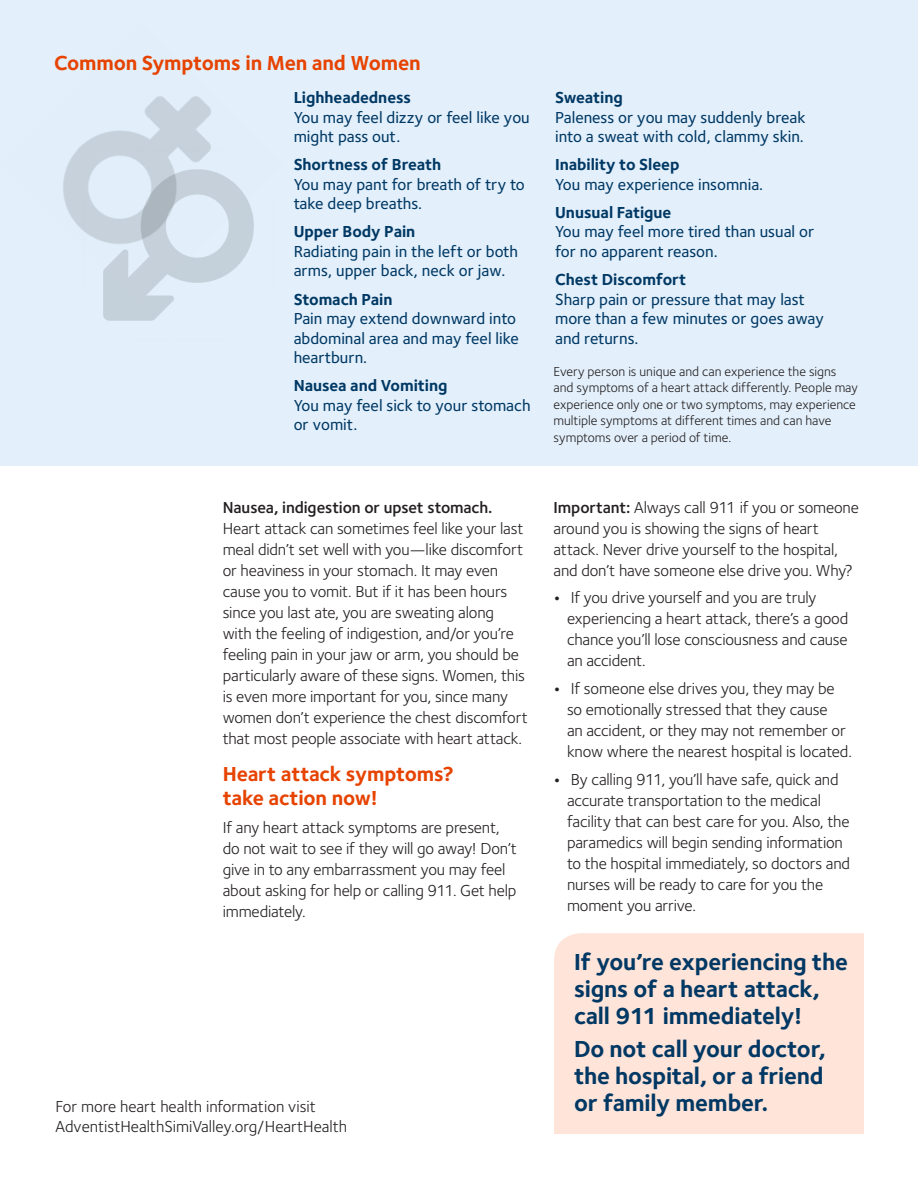
<style>
.page{position:relative;width:918px;height:1188px;background:#fff}
.page>*{position:absolute;margin:0;border:0;box-sizing:border-box;transform-origin:0 0}
.t1{font:700 24px/27px "Foundry Sterling OT2";letter-spacing:-.01em;color:#003864}
.Body_Copy{font:700 21px/24px "Foundry Sterling OT2";letter-spacing:-.01em;color:#e74300}
.t2{font:16.5px/21px "Foundry Sterling OT2";letter-spacing:-.01em;color:#231f20}
.t3{font:500 16.5px/19.5px "Foundry Sterling OT2";color:#003864}
.Body_Copy-2{font:700 16.5px "Foundry Sterling OT2";letter-spacing:-.005em;color:#003864}
.Body_Copy-3{font:13.5px/16.5px "Foundry Sterling OT2";color:#231f20}
.s1{font-weight:600}
.s2{font-weight:700}
</style>
<div class="page">
<div style="left:0;top:0;width:918px;height:465px;background:#e3f0fb"></div>
<img style="left:63px;top:96px;width:148px;height:129px">
<img style="left:78px;top:144px;width:176px;height:177px">
<div style="left:554px;top:933px;width:310px;height:201px;background:#ffe4d9"></div>
<p class="Body_Copy" style="left:54px;top:49px;width:368px">Common Symptoms in Men and Women</p>
<p class="Body_Copy-2" style="left:294px;top:84px;width:119px">Lighheadedness</p>
<p class="t3" style="left:294px;top:106px;width:238px">You may feel dizzy or feel like you might pass out.</p>
<p class="Body_Copy-2" style="left:294px;top:152px;width:149px">Shortness of Breath</p>
<p class="t3" style="left:294px;top:173px;width:233px">You may pant for breath of try to take deep breaths.</p>
<p class="Body_Copy-2" style="left:294px;top:219px;width:123px">Upper Body Pain</p>
<p class="t3" style="left:294px;top:241px;width:226px">Radiating pain in the left or both arms, upper back, neck or jaw.</p>
<p class="Body_Copy-2" style="left:294px;top:286px;width:100px">Stomach Pain</p>
<p class="t3" style="left:294px;top:308px;width:227px">Pain may extend downward into abdominal area and may feel like heartburn.</p>
<p class="Body_Copy-2" style="left:294px;top:373px;width:155px">Nausea and Vomiting</p>
<p class="t3" style="left:294px;top:394px;width:238px">You may feel sick to your stomach or vomit.</p>
<p class="t2" style="left:223px;top:495px;width:307px"><span class="s1">Nausea, indigestion or upset stomach.<br></span>Heart attack can sometimes feel like your last meal didn’t set well with you—like discomfort or heaviness in your stomach. It may even cause you to vomit. But if it has been hours since you last ate, you are sweating along<br>with the feeling of indigestion, and/or you’re feeling pain in your jaw or arm, you should be particularly aware of these signs. Women, this is even more important for you, since many women don’t experience the chest discomfort that most people associate with heart attack.</p>
<p class="Body_Copy" style="left:223px;top:761px;width:232px">Heart attack symptoms? take action now!</p>
<p class="t2" style="left:223px;top:816px;width:296px">If any heart attack symptoms are present, do not wait to see if they will go away! Don’t give in to any embarrassment you may feel about asking for help or calling 911. Get help immediately.</p>
<p class="t2" style="left:56px;top:1096px;width:293px;line-height:19.8px">For more heart health information visit<br>AdventistHealthSimiValley.org/HeartHealth</p>
<p class="Body_Copy-2" style="left:555px;top:84px;width:69px">Sweating</p>
<p class="t3" style="left:555px;top:106px;width:252px">Paleness or you may suddenly break into a sweat with cold, clammy skin.</p>
<p class="Body_Copy-2" style="left:555px;top:152px;width:126px">Inability to Sleep</p>
<p class="t3" style="left:555px;top:173px;width:210px">You may experience insomnia.</p>
<p class="Body_Copy-2" style="left:555px;top:199px;width:118px">Unusual Fatigue</p>
<p class="t3" style="left:555px;top:221px;width:261px">You may feel more tired than usual or for no apparent reason.</p>
<p class="Body_Copy-2" style="left:555px;top:266px;width:133px">Chest Discomfort</p>
<p class="t3" style="left:555px;top:288px;width:270px">Sharp pain or pressure that may last more than a few minutes or goes away and returns.</p>
<p class="Body_Copy-3" style="left:554px;top:362px;width:306px">Every person is unique and can experience the signs and symptoms of a heart attack differently. People may experience only one or two symptoms, may experience multiple symptoms at different times and can have symptoms over a period of time.</p>
<p class="t2" style="left:554px;top:495px;width:307px"><span class="s1">Important:</span> Always call 911 if you or someone around you is showing the signs of heart attack. Never drive yourself to the hospital, and don’t have someone else drive you. Why?</p>
<p class="t2" style="left:567px;top:586px;width:283px;text-indent:-14px"><span class="s2">•</span> If you drive yourself and you are truly experiencing a heart attack, there’s a good chance you’ll lose consciousness and cause an accident.</p>
<p class="t2" style="left:567px;top:677px;width:286px;text-indent:-14px"><span class="s2">•</span> If someone else drives you, they may be so emotionally stressed that they cause<br>an accident, or they may not remember or know where the nearest hospital is located.</p>
<p class="t2" style="left:567px;top:768px;width:285px;text-indent:-14px"><span class="s2">•</span> By calling 911, you’ll have safe, quick and accurate transportation to the medical facility that can best care for you. Also, the paramedics will begin sending information to the hospital immediately, so doctors and nurses will be ready to care for you the moment you arrive.</p>
<p class="t1" style="left:574px;top:947px;width:275px">If you’re experiencing the signs of a heart attack, call 911 immediately!</p>
<p class="t1" style="left:574px;top:1034px;width:253px;text-align:justify">Do not call your doctor, the hospital, or a friend or family member.</p>
</div>
